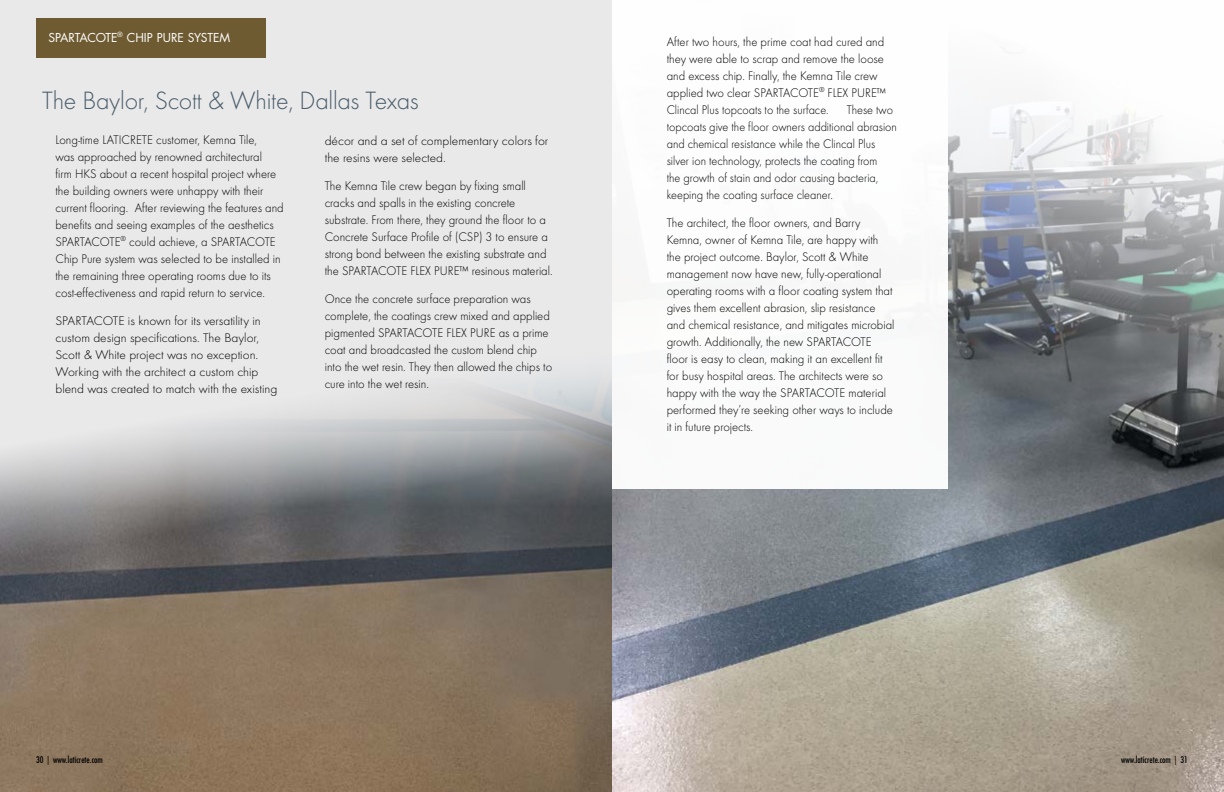
<style>
.page{position:relative;width:1224px;height:792px;background:#fff}
.page>*{position:absolute;margin:0;border:0;box-sizing:border-box;transform-origin:0 0}
.t1{font:300 26px "Futura";letter-spacing:-.01em;color:#495c6a}
.t2{font:300 13px/17px "Futura";color:#000}
.t3{font:300 13px/17px "Futura";color:#000;scale:.94 1}
.t4{font:12px "Futura";letter-spacing:-.015em;color:#fff}
.t5{font:condensed 9px "Futura";color:#000}
</style>
<div class="page">
<div style="left:0;top:0;width:612px;height:792px;background:#e9e9ea"></div>
<img style="left:0;top:376px;width:612px;height:416px">
<div style="left:36px;top:18px;width:229px;height:40px;background:#6e5b31"></div>
<img style="left:612px;top:52px;width:612px;height:740px">
<div style="left:612px;top:0;width:336px;height:489px;background:#fff"></div>
<p class="t4" style="left:48px;top:30px;width:183px">SPARTACOTE<sup>®</sup> CHIP PURE SYSTEM</p>
<h1 class="t1" style="left:42px;top:85px;width:378px">The Baylor, Scott &amp; White, Dallas Texas</h1>
<p class="t2" style="left:55px;top:131px;width:230px">Long-time LATICRETE customer, Kemna Tile,<br>was approached by renowned architectural<br>firm HKS about a recent hospital project where the building owners were unhappy with their current flooring. After reviewing the features and benefits and seeing examples of the aesthetics SPARTACOTE<sup>®</sup> could achieve, a SPARTACOTE Chip Pure system was selected to be installed in the remaining three operating rooms due to its cost-effectiveness and rapid return to service.</p>
<p class="t2" style="left:55px;top:312px;width:223px">SPARTACOTE is known for its versatility in custom design specifications. The Baylor, Scott &amp; White project was no exception.<br>Working with the architect a custom chip blend was created to match with the existing</p>
<p class="t2" style="left:325px;top:132px;width:225px">décor and a set of complementary colors for the resins were selected.</p>
<p class="t2" style="left:325px;top:177px;width:229px">The Kemna Tile crew began by fixing small cracks and spalls in the existing concrete substrate. From there, they ground the floor to a Concrete Surface Profile of (CSP) 3 to ensure a strong bond between the existing substrate and the SPARTACOTE FLEX PURE™ resinous material.</p>
<p class="t2" style="left:325px;top:290px;width:229px">Once the concrete surface preparation was complete, the coatings crew mixed and applied pigmented SPARTACOTE FLEX PURE as a prime coat and broadcasted the custom blend chip into the wet resin. They then allowed the chips to cure into the wet resin.</p>
<p class="t2" style="left:667px;top:33px;width:221px">After two hours, the prime coat had cured and they were able to scrap and remove the loose and excess chip. Finally, the Kemna Tile crew applied two clear SPARTACOTE<sup>®</sup> FLEX PURE™ Clincal Plus topcoats to the surface.</p>
<p class="t3" style="left:667px;top:101px;width:246px;text-indent:180px">These two topcoats give the floor owners additional abrasion and chemical resistance while the Clincal Plus silver ion technology, protects the coating from<br>the growth of stain and odor causing bacteria, keeping the coating surface cleaner.</p>
<p class="t2" style="left:667px;top:214px;width:229px">The architect, the floor owners, and Barry Kemna, owner of Kemna Tile, are happy with the project outcome. Baylor, Scott &amp; White management now have new, fully-operational operating rooms with a floor coating system that gives them excellent abrasion, slip resistance and chemical resistance, and mitigates microbial growth. Additionally, the new SPARTACOTE floor is easy to clean, making it an excellent fit for busy hospital areas. The architects were so happy with the way the SPARTACOTE material performed they’re seeking other ways to include it in future projects.</p>
<p class="t5" style="left:36px;top:754px;width:68px">30 | www.laticrete.com</p>
<p class="t5" style="left:1121px;top:754px;width:68px">www.laticrete.com | 31</p>
</div>
